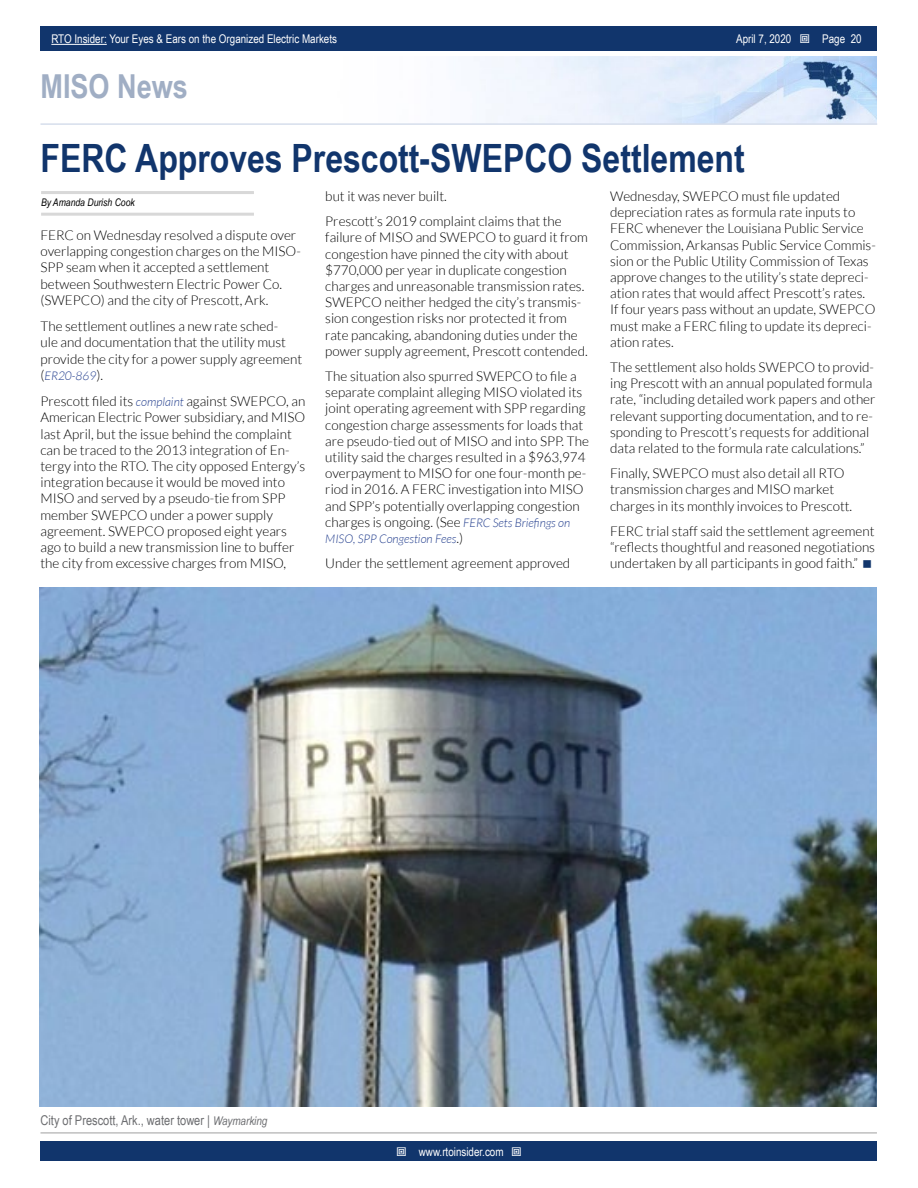
<style>
.page{position:relative;width:918px;height:1188px;background:#fff}
.page>*{position:absolute;margin:0;border:0;box-sizing:border-box;transform-origin:0 0}
.t1{font:700 39px "Arial Narrow";color:#11356c}
.t2{font:700 33px "Arial Narrow";color:#a0aec4}
.t3{font:300 13.5px/16.2px "Lato";color:#000}
.t4{font:13.5px "Arial Narrow";color:#6d6e71}
.t5{font:12px "Arial Narrow";color:#fff}
.t6{font:italic 300 12px "Lato";color:#25408f}
.t7{font:italic 10.5px "Arial Narrow";color:#000}
.s1{font-style:italic;font-size:12px;color:#25408f}
.s2{font-style:normal;font-size:13.5px;color:#000}
.s3{font-style:italic;font-size:12px}
</style>
<div class="page">
<div style="left:41px;top:1142px;width:836px;height:19px;background:#11356c"></div>
<div style="left:41px;top:27px;width:836px;height:24px;background:#11356c"></div>
<hr style="left:51px;top:44px;width:56px;height:1px;background:#fff">
<img style="left:474px;top:56px;width:403px;height:67px">
<hr style="left:40px;top:123px;width:837px;height:2px;background:#d6deec">
<hr style="left:41px;top:191px;width:213px;height:3px;background:#d8d8d8">
<hr style="left:41px;top:213px;width:213px;height:3px;background:#d8d8d8">
<hr style="left:40px;top:1132px;width:837px;height:2px;background:#bfbfbf">
<img style="left:40px;top:588px;width:837px;height:519px">
<p class="t5" style="left:51px;top:30px;width:287px">RTO Insider: Your Eyes &amp; Ears on the Organized Electric Markets</p>
<p class="t5" style="left:736px;top:30px;width:57px">April 7, 2020</p>
<p class="t5" style="left:822px;top:30px;width:41px">Page 20</p>
<h2 class="t2" style="left:40px;top:61px;width:149px">MISO News</h2>
<h1 class="t1" style="left:40px;top:129px;width:706px">FERC Approves Prescott-SWEPCO Settlement</h1>
<p class="t7" style="left:41px;top:195px;width:95px">By Amanda Durish Cook</p>
<p class="t3" style="left:325px;top:184px;width:238px;line-height:25.2px">but it was never built.<br>Prescott’s 2019 complaint claims that the</p>
<p class="t3" style="left:325px;top:229px;width:264px">failure of MISO and SWEPCO to guard it from congestion have pinned the city with about $770,000 per year in duplicate congestion charges and unreasonable transmission rates.<br>SWEPCO neither hedged the city’s transmis&shy;sion congestion risks nor protected it from rate pancaking, abandoning duties under the power supply agreement, Prescott contended.</p>
<p class="t3" style="left:325px;top:368px;width:265px">The situation also spurred SWEPCO to file a separate complaint alleging MISO violated its joint operating agreement with SPP regarding congestion charge assessments for loads that are pseudo-tied out of MISO and into SPP. The utility said the charges resulted in a $963,974 overpayment to MISO for one four-month pe&shy;riod in 2016. A FERC investigation into MISO and SPP’s potentially overlapping congestion charges is ongoing. (See <span class="s1">FERC Sets Briefings on</span></p>
<p class="t6" style="left:325px;top:532px;width:139px">MISO, SPP Congestion Fees<span class="s2">.)</span></p>
<p class="t3" style="left:325px;top:555px;width:247px">Under the settlement agreement approved</p>
<p class="t3" style="left:610px;top:188px;width:267px">Wednesday, SWEPCO must file updated depreciation rates as formula rate inputs to FERC whenever the Louisiana Public Service Commission, Arkansas Public Service Commis&shy;sion or the Public Utility Commission of Texas approve changes to the utility’s state depreci&shy;ation rates that would affect Prescott’s rates.<br>If four years pass without an update, SWEPCO must make a FERC filing to update its depreci&shy;ation rates.</p>
<p class="t3" style="left:610px;top:359px;width:267px">The settlement also holds SWEPCO to provid&shy;ing Prescott with an annual populated formula rate, “including detailed work papers and other relevant supporting documentation, and to re&shy;sponding to Prescott’s requests for additional data related to the formula rate calculations.”</p>
<p class="t3" style="left:610px;top:465px;width:244px">Finally, SWEPCO must also detail all RTO transmission charges and MISO market charges in its monthly invoices to Prescott.</p>
<p class="t3" style="left:610px;top:523px;width:266px;text-align:justify">FERC trial staff said the settlement agreement “reflects thoughtful and reasoned negotiations undertaken by all participants in good faith.”</p>
<p class="t3" style="left:40px;top:227px;width:262px">FERC on Wednesday resolved a dispute over overlapping congestion charges on the MISO-SPP seam when it accepted a settlement between Southwestern Electric Power Co. (SWEPCO) and the city of Prescott, Ark.</p>
<p class="t3" style="left:40px;top:318px;width:263px">The settlement outlines a new rate sched-<br>ule and documentation that the utility must provide the city for a power supply agreement</p>
<p class="t6" style="left:40px;top:369px;width:64px"><span class="s2">(</span>ER20-869<span class="s2">).</span></p>
<p class="t3" style="left:40px;top:393px;width:266px">Prescott filed its <span class="s1">complaint</span> against SWEPCO, an American Electric Power subsidiary, and MISO last April, but the issue behind the complaint can be traced to the 2013 integration of En&shy;tergy into the RTO. The city opposed Entergy’s integration because it would be moved into MISO and served by a pseudo-tie from SPP member SWEPCO under a power supply agreement. SWEPCO proposed eight years ago to build a new transmission line to buffer the city from excessive charges from MISO,</p>
<p class="t4" style="left:40px;top:1111px;width:228px">City of Prescott, Ark., water tower | <span class="s3">Waymarking</span></p>
<p class="t5" style="left:419px;top:1143px;width:86px">www.rtoinsider.com</p>
</div>
